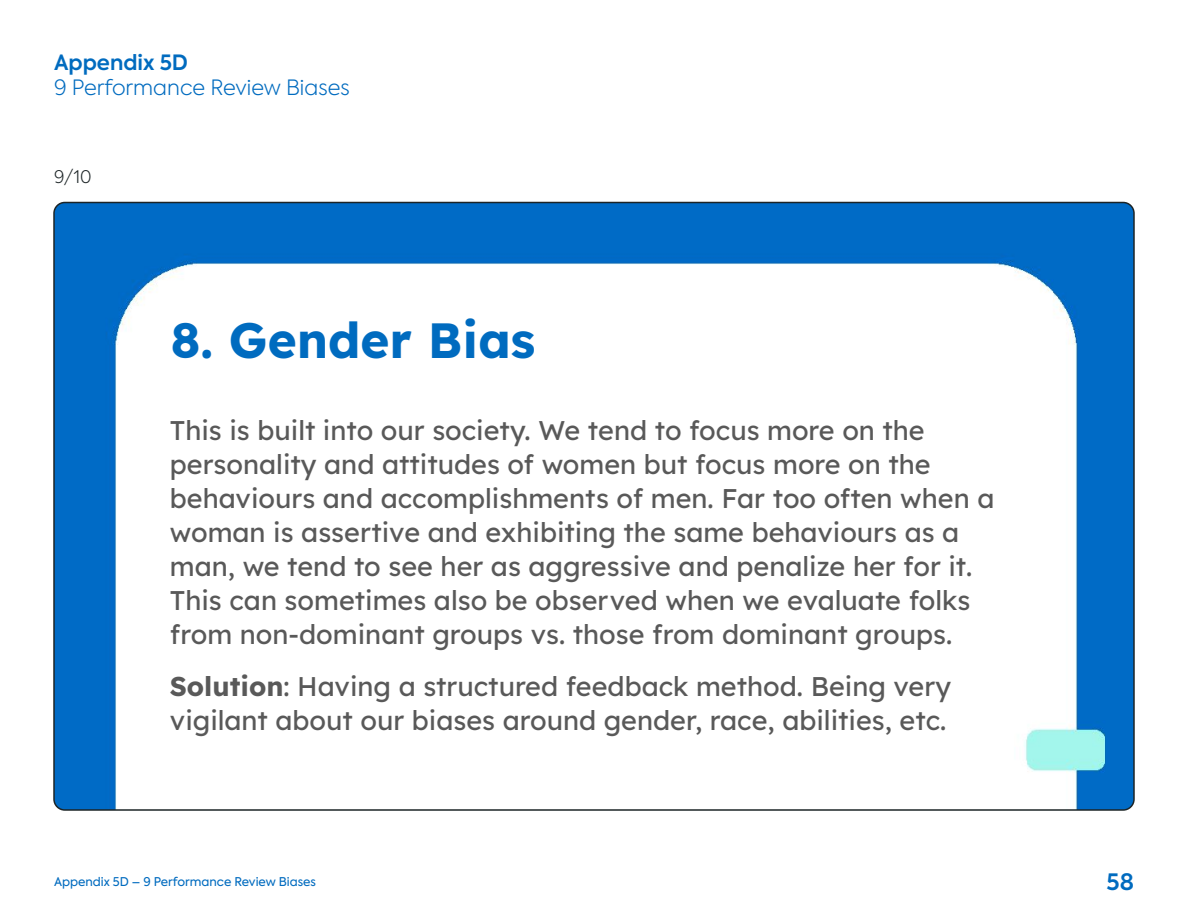
<style>
.page{position:relative;width:1188px;height:918px;background:#fff}
.page>*{position:absolute;margin:0;border:0;box-sizing:border-box;transform-origin:0 0}
.t1{font:700 49.5px "Lexend Deca";color:#006bbf}
.t2{font:27px/34px "Lexend Deca";color:#595959}
.t3{font:600 22.5px "Axiforma";color:#006bbf}
.t4{font:300 21px "Axiforma";color:#006bbf}
.t5{font:600 21px "Axiforma";color:#006bbf}
.body_text{font:300 17.25px "Axiforma";color:#1c2426}
.t6{font:12px "Axiforma";color:#006bbf}
.s1{font-weight:700}
</style>
<div class="page">
<img style="left:56px;top:202px;width:1076px;height:606px">
<p class="t5" style="left:54px;top:48px;width:136px">Appendix 5D</p>
<p class="t4" style="left:54px;top:74px;width:297px">9 Performance Review Biases</p>
<p class="body_text" style="left:54px;top:166px;width:39px">9/10</p>
<p class="t1" style="left:171px;top:301px;width:366px">8. Gender Bias</p>
<p class="t2" style="left:170px;top:411px;width:826px">This is built into our society. We tend to focus more on the personality and attitudes of women but focus more on the behaviours and accomplishments of men. Far too often when a woman is assertive and exhibiting the same behaviours as a man, we tend to see her as aggressive and penalize her for it.<br>This can sometimes also be observed when we evaluate folks from non-dominant groups vs. those from dominant groups.</p>
<p class="t2" style="left:170px;top:668px;width:783px"><span class="s1">Solution</span>: Having a structured feedback method. Being very vigilant about our biases around gender, race, abilities, etc.</p>
<p class="t6" style="left:54px;top:874px;width:264px">Appendix 5D – 9 Performance Review Biases</p>
<p class="t3" style="left:1107px;top:867px;width:29px">58</p>
</div>
